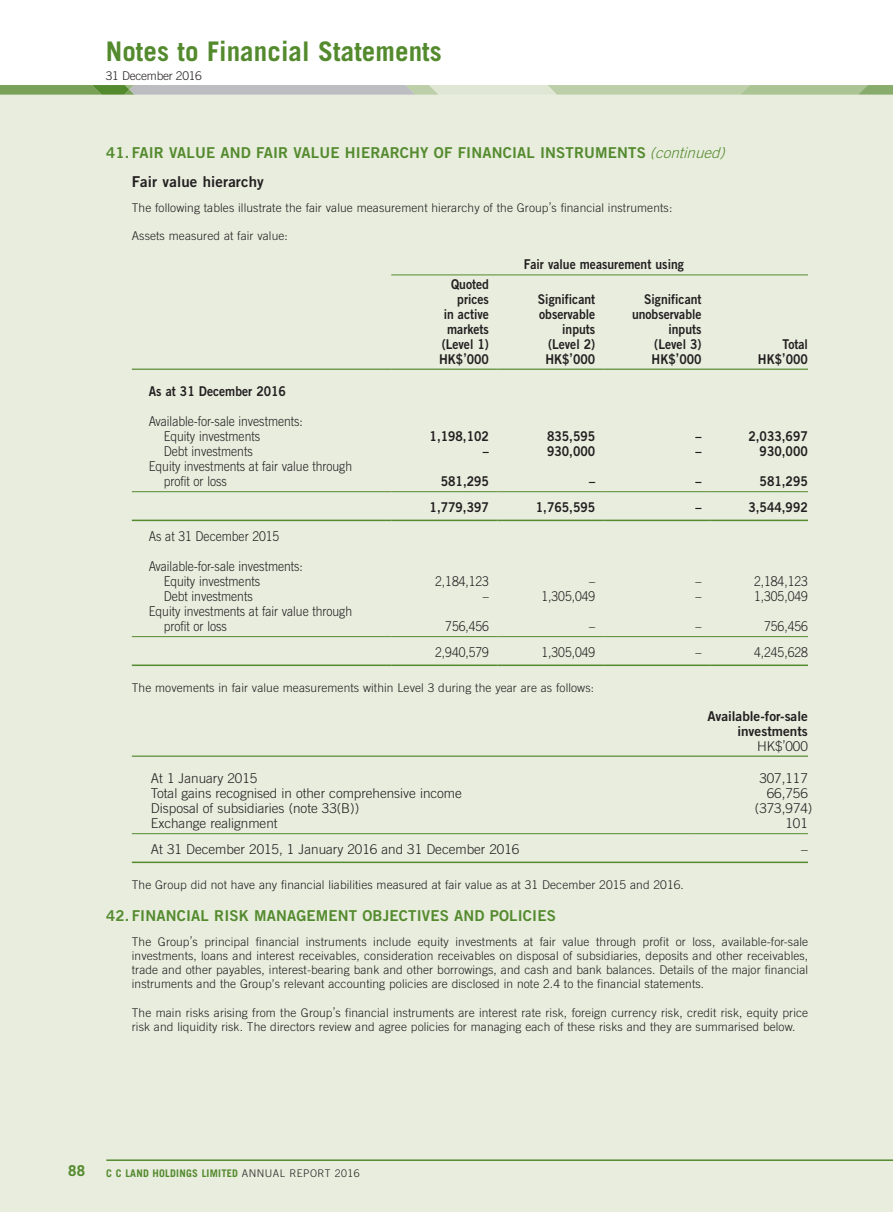
<style>
.page{position:relative;width:893px;height:1212px;background:#fff}
.page>*{position:absolute;margin:0;border:0;box-sizing:border-box;transform-origin:0 0}
.t1{font:700 27px "Trade Gothic LT Std";letter-spacing:.005em;color:#548a2e}
.Notes_HD1{font:15px "Trade Gothic LT Std Bd 2";letter-spacing:.01em;color:#548a2e}
.Notes_HD2{font:15px "Trade Gothic LT Std Bd 2";letter-spacing:.01em;color:#231f20}
.t2{font:700 15px "Trade Gothic LT Std";color:#548a2e}
.Body_Text{font:300 13.5px/15px "Trade Gothic LT Std";color:#231f20;scale:.9 1}
.Body_Text-2{font:13.5px "Trade Gothic LT Std Bd 2";color:#231f20;scale:.9 1}
.Body_Text-3{font:300 13.5px "Trade Gothic LT Std";color:#231f20}
.Body_Text-4{font:13.5px "Trade Gothic LT Std Bd 2";color:#231f20}
.Notes{font:300 12px/14.2px "Trade Gothic LT Std";letter-spacing:.01em;color:#231f20;text-align:justify}
.Notes-2{font:300 12px "Trade Gothic LT Std";letter-spacing:-.02em;color:#231f20}
.t3{font:700 10.5px "Trade Gothic LT Std";letter-spacing:.025em;color:#548a2e}
.s1{font-family:"Trade Gothic LT Std";font-weight:300;font-style:italic}
.s2{font-weight:300;color:#231f20}
</style>
<div class="page">
<div style="left:0;top:85px;width:893px;height:1127px;background:#e8edde"></div>
<hr style="left:106px;top:1159px;width:787px;height:2px;background:#548a2e">
<svg style="left:0;top:85px;width:893px;height:10px;background:#b4c4a6"></svg>
<hr style="left:391px;top:274px;width:417px;height:1px;background:#548a2e">
<hr style="left:132px;top:369px;width:259px;height:1px;background:#548a2e">
<hr style="left:391px;top:369px;width:106px;height:1px;background:#548a2e">
<hr style="left:497px;top:369px;width:107px;height:1px;background:#548a2e">
<hr style="left:604px;top:369px;width:106px;height:1px;background:#548a2e">
<hr style="left:710px;top:369px;width:98px;height:1px;background:#548a2e">
<hr style="left:132px;top:491px;width:259px;height:1px;background:#548a2e">
<hr style="left:391px;top:491px;width:106px;height:1px;background:#548a2e">
<hr style="left:497px;top:491px;width:107px;height:1px;background:#548a2e">
<hr style="left:604px;top:491px;width:106px;height:1px;background:#548a2e">
<hr style="left:710px;top:491px;width:98px;height:1px;background:#548a2e">
<hr style="left:132px;top:520px;width:259px;height:1px;background:#548a2e">
<hr style="left:391px;top:520px;width:106px;height:1px;background:#548a2e">
<hr style="left:497px;top:520px;width:107px;height:1px;background:#548a2e">
<hr style="left:604px;top:520px;width:106px;height:1px;background:#548a2e">
<hr style="left:710px;top:520px;width:98px;height:1px;background:#548a2e">
<hr style="left:132px;top:636px;width:259px;height:1px;background:#548a2e">
<hr style="left:391px;top:636px;width:106px;height:1px;background:#548a2e">
<hr style="left:497px;top:636px;width:107px;height:1px;background:#548a2e">
<hr style="left:604px;top:636px;width:106px;height:1px;background:#548a2e">
<hr style="left:710px;top:636px;width:98px;height:1px;background:#548a2e">
<hr style="left:132px;top:664px;width:259px;height:2px;background:#548a2e">
<hr style="left:391px;top:664px;width:106px;height:2px;background:#548a2e">
<hr style="left:497px;top:664px;width:107px;height:2px;background:#548a2e">
<hr style="left:604px;top:664px;width:106px;height:2px;background:#548a2e">
<hr style="left:710px;top:664px;width:98px;height:2px;background:#548a2e">
<hr style="left:132px;top:755px;width:561px;height:2px;background:#548a2e">
<hr style="left:693px;top:755px;width:115px;height:2px;background:#548a2e">
<hr style="left:132px;top:833px;width:561px;height:1px;background:#548a2e">
<hr style="left:693px;top:833px;width:115px;height:1px;background:#548a2e">
<hr style="left:132px;top:861px;width:561px;height:2px;background:#548a2e">
<hr style="left:693px;top:861px;width:115px;height:2px;background:#548a2e">
<h1 class="t1" style="left:106px;top:35px;width:338px">Notes to Financial Statements</h1>
<p class="Notes-2" style="left:106px;top:69px;width:98px">31 December 2016</p>
<p class="Notes_HD1" style="left:106px;top:143px;width:624px">41. FAIR VALUE AND FAIR VALUE HIERARCHY OF FINANCIAL INSTRUMENTS <span class="s1">(continued)</span></p>
<p class="Notes_HD2" style="left:132px;top:172px;width:134px">Fair value hierarchy</p>
<p class="Notes" style="left:132px;top:200px;width:542px">The following tables illustrate the fair value measurement hierarchy of the Group’s financial instruments:</p>
<p class="Notes" style="left:132px;top:228px;width:158px">Assets measured at fair value:</p>
<p class="Body_Text-2" style="left:524px;top:256px;width:179px">Fair value measurement using</p>
<p class="Body_Text-2" style="left:451px;top:275px;width:44px">Quoted</p>
<p class="Body_Text-2" style="left:457px;top:290px;width:37px">prices</p>
<p class="Body_Text-2" style="left:538px;top:290px;width:65px">Significant</p>
<p class="Body_Text-2" style="left:644px;top:290px;width:65px">Significant</p>
<p class="Body_Text-2" style="left:444px;top:305px;width:52px">in active</p>
<p class="Body_Text-2" style="left:539px;top:305px;width:64px">observable</p>
<p class="Body_Text-2" style="left:632px;top:305px;width:79px">unobservable</p>
<p class="Body_Text-2" style="left:447px;top:320px;width:48px">markets</p>
<p class="Body_Text-2" style="left:562px;top:320px;width:38px">inputs</p>
<p class="Body_Text-2" style="left:668px;top:320px;width:38px">inputs</p>
<p class="Body_Text-2" style="left:442px;top:335px;width:54px">(Level 1)</p>
<p class="Body_Text-2" style="left:548px;top:335px;width:54px">(Level 2)</p>
<p class="Body_Text-2" style="left:654px;top:335px;width:54px">(Level 3)</p>
<p class="Body_Text-2" style="left:782px;top:335px;width:30px">Total</p>
<p class="Body_Text-2" style="left:439px;top:350px;width:57px">HK$’000</p>
<p class="Body_Text-2" style="left:545px;top:350px;width:57px">HK$’000</p>
<p class="Body_Text-2" style="left:652px;top:350px;width:57px">HK$’000</p>
<p class="Body_Text-2" style="left:758px;top:350px;width:57px">HK$’000</p>
<p class="Body_Text-2" style="left:149px;top:383px;width:154px">As at 31 December 2016</p>
<p class="Body_Text" style="left:149px;top:413px;width:173px">Available-for-sale investments:</p>
<p class="Body_Text" style="left:164px;top:428px;width:109px">Equity investments</p>
<p class="Body_Text-2" style="left:430px;top:428px;width:67px">1,198,102</p>
<p class="Body_Text-2" style="left:547px;top:428px;width:55px">835,595</p>
<p class="Body_Text-2" style="left:695px;top:428px;width:8px">–</p>
<p class="Body_Text-2" style="left:748px;top:428px;width:67px">2,033,697</p>
<p class="Body_Text" style="left:164px;top:443px;width:100px">Debt investments</p>
<p class="Body_Text-2" style="left:483px;top:443px;width:8px">–</p>
<p class="Body_Text-2" style="left:547px;top:443px;width:55px">930,000</p>
<p class="Body_Text-2" style="left:695px;top:443px;width:8px">–</p>
<p class="Body_Text-2" style="left:760px;top:443px;width:55px">930,000</p>
<p class="Body_Text" style="left:164px;top:458px;width:211px;text-indent:-15px">Equity investments at fair value through profit or loss</p>
<p class="Body_Text-2" style="left:441px;top:473px;width:55px">581,295</p>
<p class="Body_Text-2" style="left:589px;top:473px;width:8px">–</p>
<p class="Body_Text-2" style="left:695px;top:473px;width:8px">–</p>
<p class="Body_Text-2" style="left:760px;top:473px;width:55px">581,295</p>
<p class="Body_Text-2" style="left:430px;top:498px;width:67px">1,779,397</p>
<p class="Body_Text-2" style="left:536px;top:498px;width:67px">1,765,595</p>
<p class="Body_Text-2" style="left:695px;top:498px;width:8px">–</p>
<p class="Body_Text-2" style="left:748px;top:498px;width:67px">3,544,992</p>
<p class="Body_Text" style="left:149px;top:528px;width:146px">As at 31 December 2015</p>
<p class="Body_Text" style="left:149px;top:558px;width:173px">Available-for-sale investments:</p>
<p class="Body_Text" style="left:164px;top:573px;width:109px">Equity investments</p>
<p class="Body_Text" style="left:435px;top:573px;width:61px">2,184,123</p>
<p class="Body_Text" style="left:589px;top:573px;width:8px">–</p>
<p class="Body_Text" style="left:695px;top:573px;width:8px">–</p>
<p class="Body_Text" style="left:754px;top:573px;width:61px">2,184,123</p>
<p class="Body_Text" style="left:164px;top:588px;width:100px">Debt investments</p>
<p class="Body_Text" style="left:483px;top:588px;width:8px">–</p>
<p class="Body_Text" style="left:541px;top:588px;width:61px">1,305,049</p>
<p class="Body_Text" style="left:695px;top:588px;width:8px">–</p>
<p class="Body_Text" style="left:754px;top:588px;width:61px">1,305,049</p>
<p class="Body_Text" style="left:164px;top:603px;width:211px;text-indent:-15px">Equity investments at fair value through profit or loss</p>
<p class="Body_Text" style="left:445px;top:618px;width:50px">756,456</p>
<p class="Body_Text" style="left:589px;top:618px;width:8px">–</p>
<p class="Body_Text" style="left:695px;top:618px;width:8px">–</p>
<p class="Body_Text" style="left:764px;top:618px;width:50px">756,456</p>
<p class="Body_Text" style="left:435px;top:644px;width:61px">2,940,579</p>
<p class="Body_Text" style="left:541px;top:644px;width:61px">1,305,049</p>
<p class="Body_Text" style="left:695px;top:644px;width:8px">–</p>
<p class="Body_Text" style="left:754px;top:644px;width:61px">4,245,628</p>
<p class="Notes" style="left:132px;top:680px;width:464px">The movements in fair value measurements within Level 3 during the year are as follows:</p>
<p class="Body_Text-4" style="left:707px;top:707px;width:102px">Available-for-sale</p>
<p class="Body_Text-4" style="left:737px;top:722px;width:72px">investments</p>
<p class="Body_Text-3" style="left:757px;top:738px;width:52px">HK$’000</p>
<p class="Body_Text-3" style="left:151px;top:770px;width:108px">At 1 January 2015</p>
<p class="Body_Text-3" style="left:759px;top:770px;width:50px">307,117</p>
<p class="Body_Text-3" style="left:151px;top:785px;width:312px">Total gains recognised in other comprehensive income</p>
<p class="Body_Text-3" style="left:767px;top:785px;width:43px">66,756</p>
<p class="Body_Text-3" style="left:151px;top:800px;width:210px">Disposal of subsidiaries (note 33(B))</p>
<p class="Body_Text-3" style="left:755px;top:800px;width:59px">(373,974)</p>
<p class="Body_Text-3" style="left:151px;top:815px;width:128px">Exchange realignment</p>
<p class="Body_Text-3" style="left:785px;top:815px;width:24px">101</p>
<p class="Body_Text-3" style="left:151px;top:841px;width:370px">At 31 December 2015, 1 January 2016 and 31 December 2016</p>
<p class="Body_Text-3" style="left:801px;top:841px;width:8px">–</p>
<p class="Notes" style="left:132px;top:877px;width:554px">The Group did not have any financial liabilities measured at fair value as at 31 December 2015 and 2016.</p>
<p class="Notes_HD1" style="left:106px;top:906px;width:451px">42. FINANCIAL RISK MANAGEMENT OBJECTIVES AND POLICIES</p>
<p class="Notes" style="left:132px;top:934px;width:678px">The Group’s principal financial instruments include equity investments at fair value through profit or loss, available-for-sale investments, loans and interest receivables, consideration receivables on disposal of subsidiaries, deposits and other receivables, trade and other payables, interest-bearing bank and other borrowings, and cash and bank balances. Details of the major financial instruments and the Group’s relevant accounting policies are disclosed in note 2.4 to the financial statements.</p>
<p class="Notes" style="left:132px;top:1005px;width:678px">The main risks arising from the Group’s financial instruments are interest rate risk, foreign currency risk, credit risk, equity price risk and liquidity risk. The directors review and agree policies for managing each of these risks and they are summarised below.</p>
<p class="t2" style="left:68px;top:1161px;width:18px">88</p>
<p class="t3" style="left:106px;top:1166px;width:255px">C C LAND HOLDINGS LIMITED <span class="s2">ANNUAL REPORT 2016</span></p>
</div>
